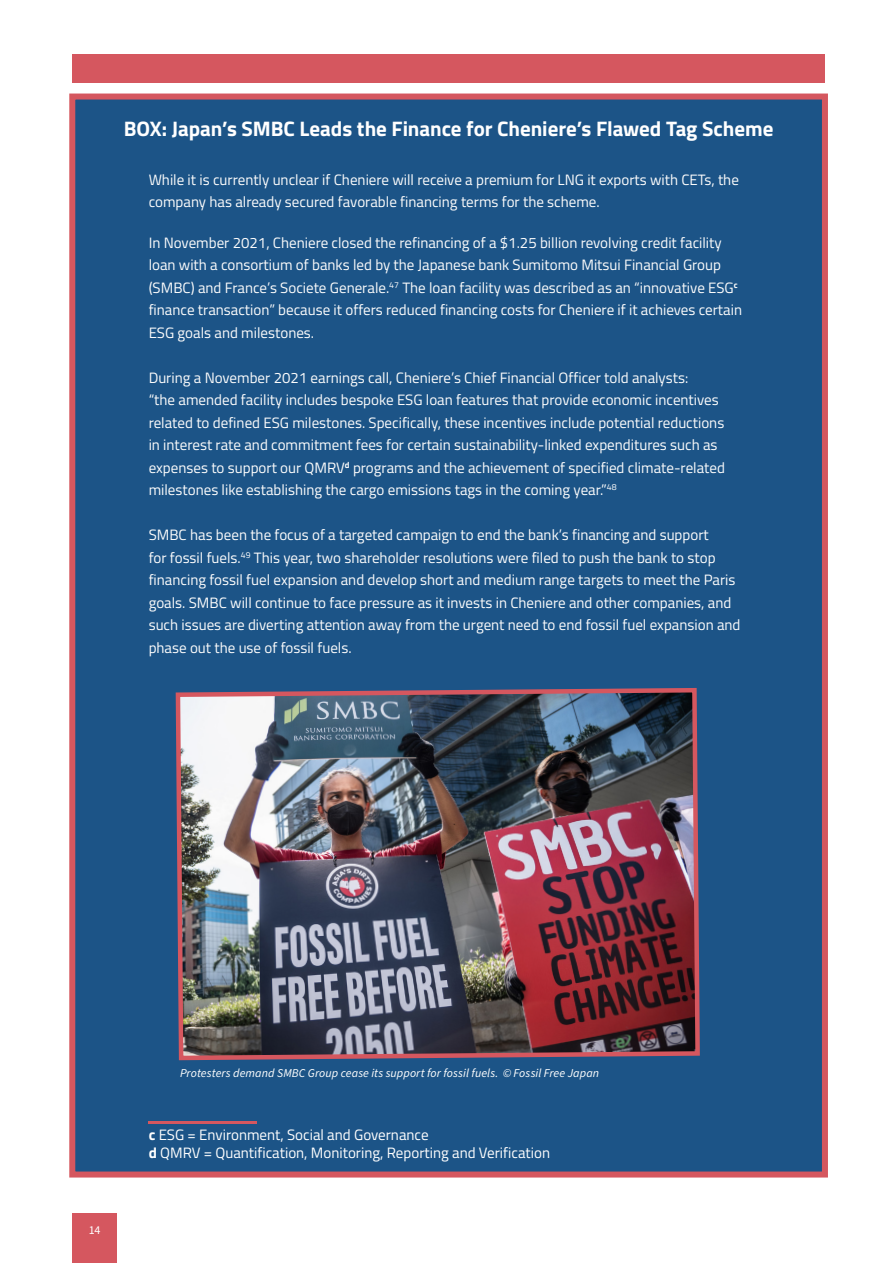
<style>
.page{position:relative;width:893px;height:1263px;background:#fff}
.page>*{position:absolute;margin:0;border:0;box-sizing:border-box;transform-origin:0 0}
._35_Header_Titillium{font:700 21px "Titillium Web";letter-spacing:-.005em;color:#fff}
.t1{font:15px/22.5px "Titillium Web";color:#fcfcfc}
.t2{font:15px "Titillium Web";color:#fff}
._8_10_Source_Sans_Pr{font:italic 12px "Source Sans Pro";letter-spacing:.01em;color:#fff}
.t3{font:12px "Source Sans Pro";color:#fff}
.s1{font-weight:700}
</style>
<div class="page">
<div style="left:69px;top:94px;width:759px;height:1083px;background:#1c5487;border:6px solid #d5575f"></div>
<img style="left:175px;top:688px;width:525px;height:373px">
<hr style="left:148px;top:1121px;width:109px;height:2px;background:#d5575f">
<div style="left:72px;top:1213px;width:45px;height:50px;background:#d5575f"></div>
<div style="left:72px;top:54px;width:753px;height:28px;background:#d5575f"></div>
<p class="_35_Header_Titillium" style="left:124px;top:112px;width:651px">BOX: Japan’s SMBC Leads the Finance for Cheniere’s Flawed Tag Scheme</p>
<p class="t1" style="left:149px;top:167px;width:592px">While it is currently unclear if Cheniere will receive a premium for LNG it exports with CETs, the company has already secured favorable financing terms for the scheme.</p>
<p class="t1" style="left:149px;top:230px;width:595px">In November 2021, Cheniere closed the refinancing of a $1.25 billion revolving credit facility loan with a consortium of banks led by the Japanese bank Sumitomo Mitsui Financial Group (SMBC) and France’s Societe Generale.<sup>47</sup> The loan facility was described as an “innovative ESG<sup>c </sup>finance transaction” because it offers reduced financing costs for Cheniere if it achieves certain ESG goals and milestones.</p>
<p class="t1" style="left:149px;top:365px;width:541px">During a November 2021 earnings call, Cheniere’s Chief Financial Officer told analysts:</p>
<p class="t1" style="left:149px;top:388px;width:578px">“the amended facility includes bespoke ESG loan features that provide economic incentives related to defined ESG milestones. Specifically, these incentives include potential reductions in interest rate and commitment fees for certain sustainability-linked expenditures such as expenses to support our QMRV<sup>d</sup> programs and the achievement of specified climate-related milestones like establishing the cargo emissions tags in the coming year.”<sup>48</sup></p>
<p class="t1" style="left:149px;top:523px;width:593px">SMBC has been the focus of a targeted campaign to end the bank’s financing and support<br>for fossil fuels.<sup>49</sup> This year, two shareholder resolutions were filed to push the bank to stop financing fossil fuel expansion and develop short and medium range targets to meet the Paris goals. SMBC will continue to face pressure as it invests in Cheniere and other companies, and such issues are diverting attention away from the urgent need to end fossil fuel expansion and phase out the use of fossil fuels.</p>
<p class="t3" style="left:89px;top:1222px;width:13px">14</p>
<p class="_8_10_Source_Sans_Pr" style="left:180px;top:1065px;width:421px">Protesters demand SMBC Group cease its support for fossil fuels. © Fossil Free Japan</p>
<p class="t2" style="left:149px;top:1124px;width:281px"><span class="s1">c</span> ESG = Environment, Social and Governance</p>
<p class="t2" style="left:149px;top:1142px;width:403px"><span class="s1">d</span> QMRV = Quantification, Monitoring, Reporting and Verification</p>
</div>
